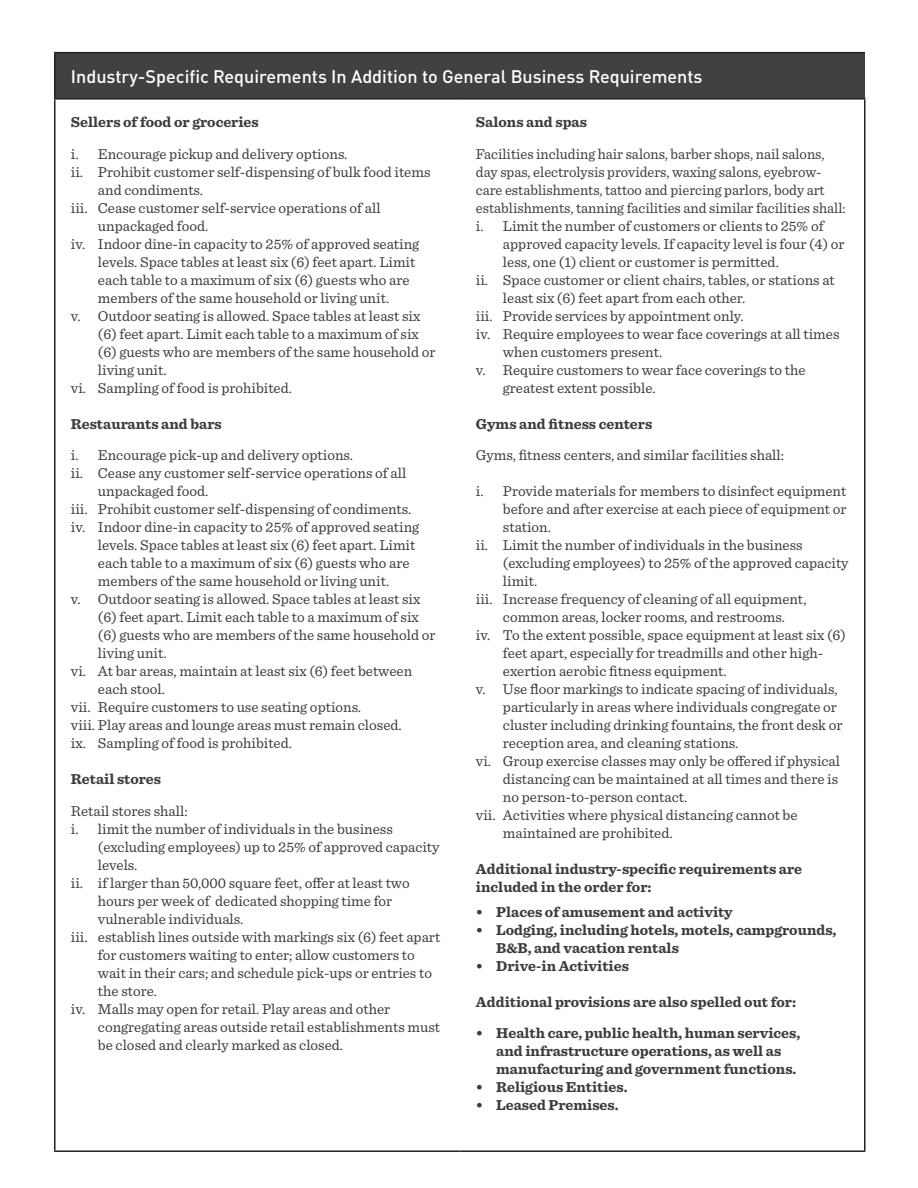
<style>
.page{position:relative;width:918px;height:1188px;background:#fff}
.page>*{position:absolute;margin:0;border:0;box-sizing:border-box;transform-origin:0 0}
.heado{font:500 18px "DINOT";color:#fff}
.text{font:15px/18px "Sentinel";color:#3c3b3c}
.text-2{font:700 15px/18px "Sentinel";color:#3c3b3c}
.subheaddy{font:700 15px "Sentinel";color:#3c3b3c}
</style>
<div class="page">
<div style="left:55px;top:53px;width:810px;height:46px;background:#414142"></div>
<hr style="left:54px;top:52px;width:406px;height:1px;background:#231f20">
<hr style="left:54px;top:53px;width:2px;height:45px;background:#231f20">
<hr style="left:460px;top:52px;width:405px;height:1px;background:#231f20">
<hr style="left:54px;top:98px;width:406px;height:2px;background:#231f20">
<hr style="left:54px;top:100px;width:2px;height:1050px;background:#231f20">
<hr style="left:460px;top:98px;width:406px;height:2px;background:#231f20">
<hr style="left:54px;top:1150px;width:406px;height:2px;background:#231f20">
<hr style="left:460px;top:1150px;width:406px;height:2px;background:#231f20">
<hr style="left:864px;top:100px;width:2px;height:1050px;background:#231f20">
<p class="heado" style="left:71px;top:62px;width:633px">Industry-Specific Requirements In Addition to General Business Requirements</p>
<p class="subheaddy" style="left:71px;top:110px;width:189px">Sellers of food or groceries</p>
<p class="text" style="left:71px;top:144px;width:278px">i. Encourage pickup and delivery options.</p>
<p class="text" style="left:98px;top:162px;width:334px;text-indent:-27px">ii. Prohibit customer self-dispensing of bulk food items and condiments.</p>
<p class="text" style="left:98px;top:198px;width:284px;text-indent:-27px">iii. Cease customer self-service operations of all unpackaged food.</p>
<p class="text" style="left:98px;top:234px;width:323px;text-indent:-27px">iv. Indoor dine-in capacity to 25% of approved seating levels. Space tables at least six (6) feet apart. Limit each table to a maximum of six (6) guests who are members of the same household or living unit.</p>
<p class="text" style="left:98px;top:306px;width:339px;text-indent:-27px">v. Outdoor seating is allowed. Space tables at least six (6) feet apart. Limit each table to a maximum of six (6) guests who are members of the same household or living unit.</p>
<p class="text" style="left:71px;top:378px;width:223px">vi. Sampling of food is prohibited.</p>
<p class="subheaddy" style="left:71px;top:412px;width:152px">Restaurants and bars</p>
<p class="text" style="left:71px;top:445px;width:284px">i. Encourage pick-up and delivery options.</p>
<p class="text" style="left:98px;top:463px;width:310px;text-indent:-27px">ii. Cease any customer self-service operations of all unpackaged food.</p>
<p class="text" style="left:71px;top:499px;width:342px">iii. Prohibit customer self-dispensing of condiments.</p>
<p class="text" style="left:98px;top:517px;width:323px;text-indent:-27px">iv. Indoor dine-in capacity to 25% of approved seating levels. Space tables at least six (6) feet apart. Limit each table to a maximum of six (6) guests who are members of the same household or living unit.</p>
<p class="text" style="left:98px;top:589px;width:339px;text-indent:-27px">v. Outdoor seating is allowed. Space tables at least six (6) feet apart. Limit each table to a maximum of six (6) guests who are members of the same household or living unit.</p>
<p class="text" style="left:98px;top:661px;width:316px;text-indent:-27px">vi. At bar areas, maintain at least six (6) feet between each stool.</p>
<p class="text" style="left:71px;top:697px;width:292px">vii. Require customers to use seating options.</p>
<p class="text" style="left:71px;top:715px;width:332px">viii. Play areas and lounge areas must remain closed.</p>
<p class="text" style="left:71px;top:733px;width:223px">ix. Sampling of food is prohibited.</p>
<p class="subheaddy" style="left:71px;top:767px;width:92px">Retail stores</p>
<p class="text" style="left:71px;top:801px;width:118px">Retail stores shall:</p>
<p class="text" style="left:98px;top:819px;width:343px;text-indent:-27px">i. limit the number of individuals in the business (excluding employees) up to 25% of approved capacity levels.</p>
<p class="text" style="left:98px;top:873px;width:313px;text-indent:-27px">ii. if larger than 50,000 square feet, offer at least two hours per week of dedicated shopping time for vulnerable individuals.</p>
<p class="text" style="left:98px;top:927px;width:344px;text-indent:-27px">iii. establish lines outside with markings six (6) feet apart for customers waiting to enter; allow customers to wait in their cars; and schedule pick-ups or entries to the store.</p>
<p class="text" style="left:98px;top:999px;width:344px;text-indent:-27px">iv. Malls may open for retail. Play areas and other congregating areas outside retail establishments must be closed and clearly marked as closed.</p>
<p class="subheaddy" style="left:476px;top:110px;width:113px">Salons and spas</p>
<p class="text" style="left:476px;top:144px;width:371px">Facilities including hair salons, barber shops, nail salons, day spas, electrolysis providers, waxing salons, eyebrow&shy;care establishments, tattoo and piercing parlors, body art establishments, tanning facilities and similar facilities shall:</p>
<p class="text" style="left:503px;top:216px;width:343px;text-indent:-27px">i. Limit the number of customers or clients to 25% of approved capacity levels. If capacity level is four (4) or less, one (1) client or customer is permitted.</p>
<p class="text" style="left:503px;top:270px;width:333px;text-indent:-27px">ii. Space customer or client chairs, tables, or stations at least six (6) feet apart from each other.</p>
<p class="text" style="left:476px;top:306px;width:269px">iii. Provide services by appointment only.</p>
<p class="text" style="left:503px;top:324px;width:338px;text-indent:-27px">iv. Require employees to wear face coverings at all times when customers present.</p>
<p class="text" style="left:503px;top:360px;width:304px;text-indent:-27px">v. Require customers to wear face coverings to the greatest extent possible.</p>
<p class="subheaddy" style="left:476px;top:412px;width:178px">Gyms and fitness centers</p>
<p class="text" style="left:476px;top:445px;width:310px">Gyms, fitness centers, and similar facilities shall:</p>
<p class="text" style="left:503px;top:481px;width:345px;text-align:justify;text-indent:-27px">i. Provide materials for members to disinfect equipment before and after exercise at each piece of equipment or station.</p>
<p class="text" style="left:503px;top:535px;width:347px;text-indent:-27px">ii. Limit the number of individuals in the business (excluding employees) to 25% of the approved capacity limit.</p>
<p class="text" style="left:476px;top:589px;width:332px;text-align:center">iii. Increase frequency of cleaning of all equipment, common areas, locker rooms, and restrooms.</p>
<p class="text" style="left:503px;top:625px;width:344px;text-indent:-27px">iv. To the extent possible, space equipment at least six (6) feet apart, especially for treadmills and other high&shy;exertion aerobic fitness equipment.</p>
<p class="text" style="left:503px;top:679px;width:341px;text-indent:-27px">v. Use floor markings to indicate spacing of individuals, particularly in areas where individuals congregate or cluster including drinking fountains, the front desk or reception area, and cleaning stations.</p>
<p class="text" style="left:503px;top:751px;width:339px;text-indent:-27px">vi. Group exercise classes may only be offered if physical distancing can be maintained at all times and there is no person-to-person contact.</p>
<p class="text" style="left:503px;top:805px;width:296px;text-indent:-27px">vii. Activities where physical distancing cannot be maintained are prohibited.</p>
<p class="text-2" style="left:476px;top:859px;width:328px">Additional industry-specific requirements are included in the order for:</p>
<p class="text-2" style="left:476px;top:902px;width:258px">• Places of amusement and activity</p>
<p class="text-2" style="left:496px;top:920px;width:342px;text-indent:-20px">• Lodging, including hotels, motels, campgrounds,<br>B&amp;B, and vacation rentals</p>
<p class="text-2" style="left:476px;top:956px;width:154px">• Drive-in Activities</p>
<p class="subheaddy" style="left:476px;top:990px;width:322px">Additional provisions are also spelled out for:</p>
<p class="text-2" style="left:496px;top:1024px;width:305px;text-indent:-20px">• Health care, public health, human services, and infrastructure operations, as well as manufacturing and government functions.</p>
<p class="text-2" style="left:476px;top:1078px;width:153px">• Religious Entities.</p>
<p class="text-2" style="left:476px;top:1096px;width:144px">• Leased Premises.</p>
</div>
